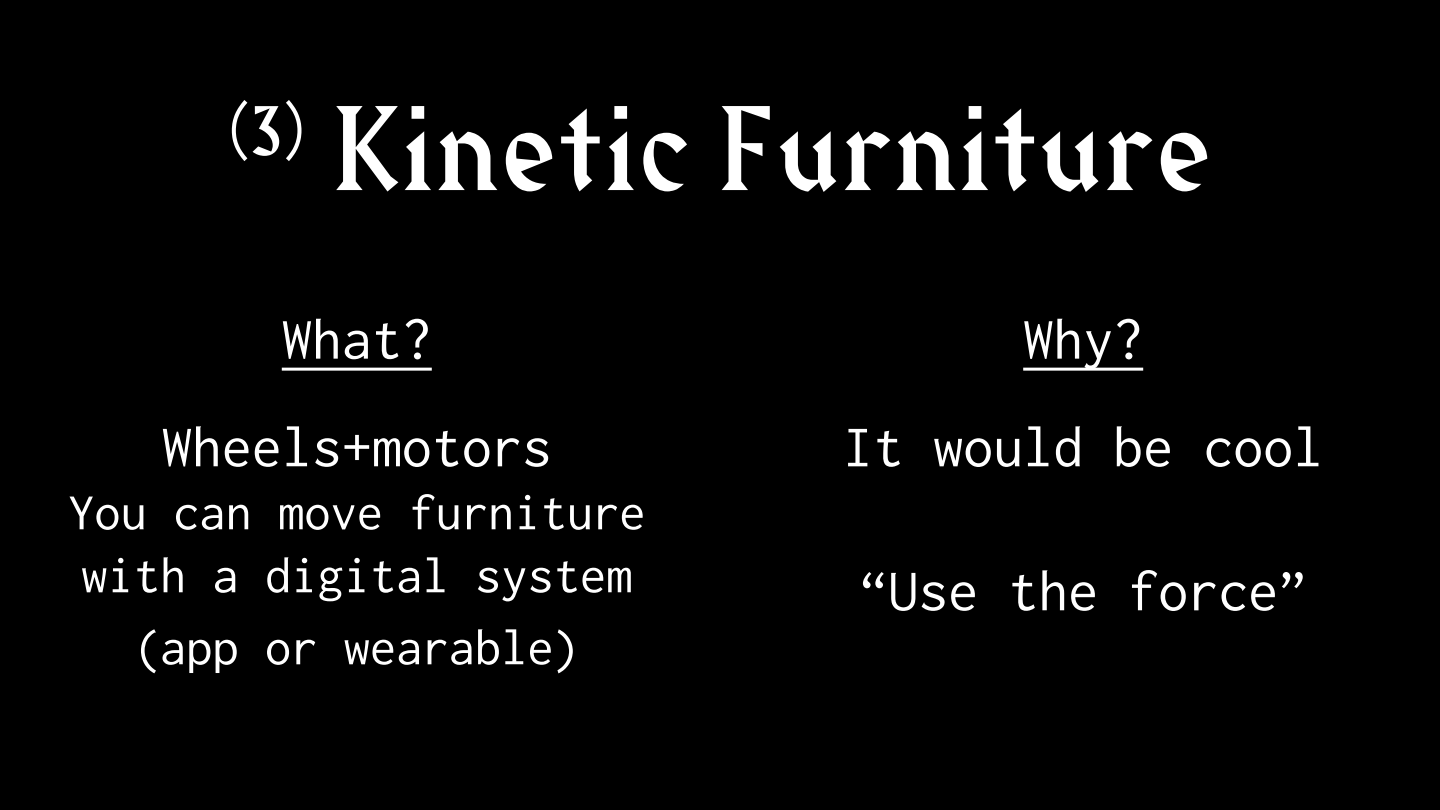
<style>
.page{position:relative;width:1440px;height:810px;background:#000}
.page>*{position:absolute;margin:0;border:0;box-sizing:border-box;transform-origin:0 0}
.t1{font:300 105px "Harbour";color:#fff}
.t2{font:60px "Inconsolata";color:#fff}
.t3{font:52.5px/63px "Inconsolata";color:#fff}
</style>
<div class="page">
<hr style="left:282px;top:368px;width:150px;height:3px;background:#fff">
<hr style="left:1023px;top:368px;width:120px;height:3px;background:#fff">
<h1 class="t1" style="left:228px;top:79px;width:986px"><sup>(3)</sup> Kinetic Furniture</h1>
<p class="t2" style="left:282px;top:309px;width:151px">What?</p>
<p class="t2" style="left:1023px;top:309px;width:121px">Why?</p>
<p class="t2" style="left:162px;top:416px;width:391px">Wheels+motors</p>
<p class="t3" style="left:68px;top:481px;width:579px">You can move furniture with a digital system</p>
<p class="t3" style="left:134px;top:616px;width:448px">(app or wearable)</p>
<p class="t2" style="left:843px;top:416px;width:481px">It would be cool</p>
<p class="t2" style="left:858px;top:560px;width:451px">“Use the force”</p>
</div>
